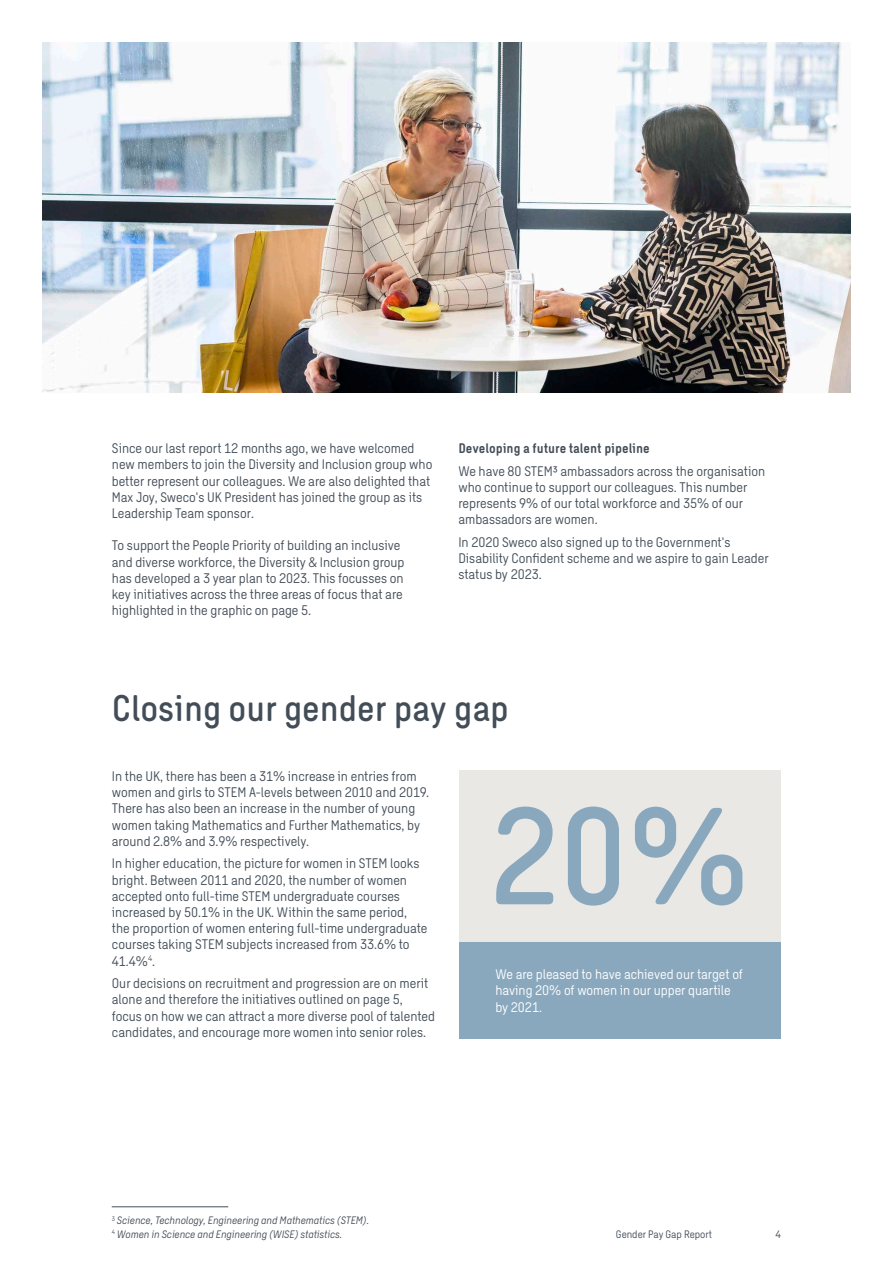
<style>
.page{position:relative;width:893px;height:1263px;background:#fff}
.page>*{position:absolute;margin:0;border:0;box-sizing:border-box;transform-origin:0 0}
.t1{font:500 133.8px "Sweco Sans";color:#8aa8bd}
.Heading_Intro_24_28{font:500 36px "Sweco Sans";color:#434d57}
.Body_text_9_10_8{font:13.5px/16.2px "Sweco Sans";color:#434d57}
.Body_text_9_10_8-2{font:13.5px/16.5px "Sweco Sans";color:#fff}
.Body_text_9_10_8-3{font:700 13.5px "Sweco Sans";color:#434d57}
.Body_text_9_10_8-4{font:italic 10.5px "Sweco Sans";color:#434d57}
.Pagina_text_7_9{font:10.5px "Sweco Sans";color:#434d57}
.Pagina_7_9{font:10.5px "Sweco Sans";color:#434d57}
</style>
<div class="page">
<div style="left:459px;top:942px;width:321px;height:97px;background:#8aa8bd"></div>
<div style="left:459px;top:770px;width:321px;height:172px;background:#e9e8e4"></div>
<img style="left:42px;top:43px;width:808px;height:349px">
<hr style="left:112px;top:1206px;width:116px;height:1px;background:#434d57">
<p class="Body_text_9_10_8" style="left:112px;top:440px;width:322px">Since our last report 12 months ago, we have welcomed new members to join the Diversity and Inclusion group who better represent our colleagues. We are also delighted that Max Joy, Sweco's UK President has joined the group as its Leadership Team sponsor.</p>
<p class="Body_text_9_10_8" style="left:112px;top:538px;width:294px">To support the People Priority of building an inclusive and diverse workforce, the Diversity &amp; Inclusion group has developed a 3 year plan to 2023. This focusses on key initiatives across the three areas of focus that are highlighted in the graphic on page 5.</p>
<p class="Body_text_9_10_8-3" style="left:458px;top:440px;width:193px">Developing a future talent pipeline</p>
<p class="Body_text_9_10_8" style="left:458px;top:463px;width:309px">We have 80 STEM3 ambassadors across the organisation who continue to support our colleagues. This number represents 9% of our total workforce and 35% of our ambassadors are women.</p>
<p class="Body_text_9_10_8" style="left:458px;top:534px;width:312px">In 2020 Sweco also signed up to the Government's<br>Disability Confident scheme and we aspire to gain Leader status by 2023.</p>
<p class="Heading_Intro_24_28" style="left:112px;top:687px;width:398px">Closing our gender pay gap</p>
<p class="Body_text_9_10_8" style="left:112px;top:768px;width:319px">In the UK, there has been a 31% increase in entries from women and girls to STEM A-levels between 2010 and 2019.<br>There has also been an increase in the number of young women taking Mathematics and Further Mathematics, by around 2.8% and 3.9% respectively.</p>
<p class="Body_text_9_10_8" style="left:112px;top:856px;width:317px">In higher education, the picture for women in STEM looks bright. Between 2011 and 2020, the number of women accepted onto full-time STEM undergraduate courses increased by 50.1% in the UK. Within the same period, the proportion of women entering full-time undergraduate courses taking STEM subjects increased from 33.6% to 41.4%<sup>4</sup>.</p>
<p class="Body_text_9_10_8" style="left:112px;top:975px;width:325px">Our decisions on recruitment and progression are on merit alone and therefore the initiatives outlined on page 5, focus on how we can attract a more diverse pool of talented candidates, and encourage more women into senior roles.</p>
<p class="t1" style="left:489px;top:778px;width:262px">20%</p>
<p class="Body_text_9_10_8-2" style="left:495px;top:966px;width:249px">We are pleased to have achieved our target of having 20% of women in our upper quartile by 2021.</p>
<p class="Body_text_9_10_8-4" style="left:112px;top:1214px;width:259px"><sup>3</sup> Science, Technology, Engineering and Mathematics (STEM).</p>
<p class="Body_text_9_10_8-4" style="left:112px;top:1228px;width:232px"><sup>4</sup> Women in Science and Engineering (WISE) statistics.</p>
<p class="Pagina_text_7_9" style="left:616px;top:1228px;width:98px">Gender Pay Gap Report</p>
<p class="Pagina_7_9" style="left:776px;top:1228px;width:7px">4</p>
</div>
